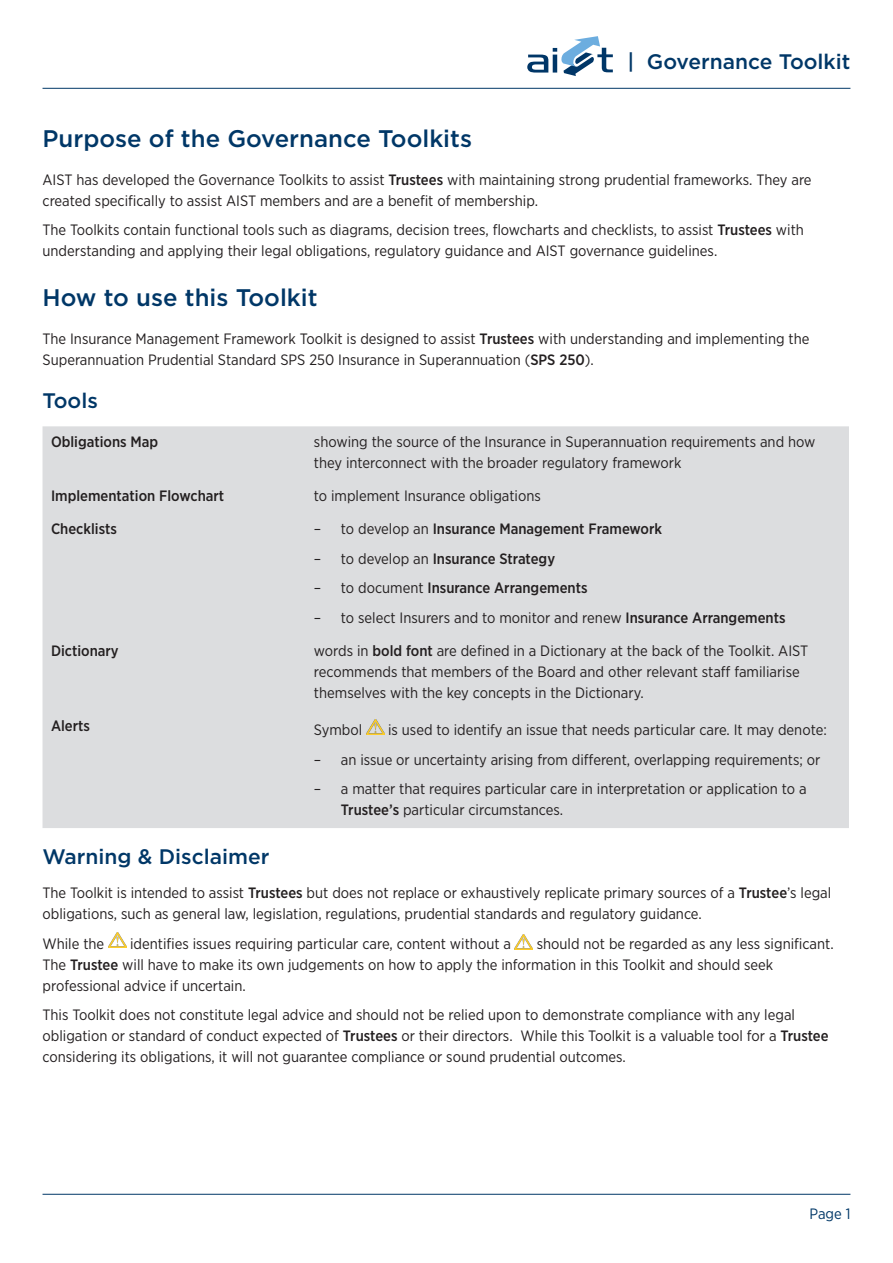
<style>
.page{position:relative;width:893px;height:1263px;background:#fff}
.page>*{position:absolute;margin:0;border:0;box-sizing:border-box;transform-origin:0 0}
.Section_Heading{font:500 24px "Gotham";color:#003767}
.t1{font:500 21px "Gotham";color:#003767}
.Body_Copy{font:15px/21px "Gotham Narrow";color:#231f20}
.Body_Copy-2{font:500 15px "Gotham Narrow";color:#231f20}
.Body_Copy-3{font:15px "Gotham Narrow";color:#003767}
.s1{font-weight:500}
.s2{font-weight:400}
</style>
<div class="page">
<hr style="left:43px;top:1194px;width:807px;height:1px;background:#003767">
<hr style="left:43px;top:88px;width:807px;height:1px;background:#003767">
<svg style="left:527px;top:36px;width:86px;height:40px"></svg>
<div style="left:43px;top:426px;width:806px;height:402px;background:#dcdddf"></div>
<img style="left:366px;top:719px;width:18px;height:15px">
<img style="left:108px;top:933px;width:18px;height:14px">
<img style="left:515px;top:935px;width:18px;height:14px">
<h2 class="t1" style="left:627px;top:48px;width:225px">| Governance Toolkit</h2>
<p class="Section_Heading" style="left:43px;top:123px;width:431px">Purpose of the Governance Toolkits</p>
<p class="Body_Copy" style="left:43px;top:169px;width:771px">AIST has developed the Governance Toolkits to assist <span class="s1">Trustees</span> with maintaining strong prudential frameworks. They are created specifically to assist AIST members and are a benefit of membership.</p>
<p class="Body_Copy" style="left:43px;top:219px;width:763px">The Toolkits contain functional tools such as diagrams, decision trees, flowcharts and checklists, to assist <span class="s1">Trustees</span> with understanding and applying their legal obligations, regulatory guidance and AIST governance guidelines.</p>
<p class="Section_Heading" style="left:43px;top:282px;width:277px">How to use this Toolkit</p>
<p class="Body_Copy" style="left:43px;top:328px;width:768px">The Insurance Management Framework Toolkit is designed to assist <span class="s1">Trustees</span> with understanding and implementing the<br>Superannuation Prudential Standard SPS 250 Insurance in Superannuation (<span class="s1">SPS 250</span>).</p>
<h2 class="t1" style="left:43px;top:386px;width:57px">Tools</h2>
<p class="Body_Copy-2" style="left:51px;top:432px;width:109px">Obligations Map</p>
<p class="Body_Copy" style="left:314px;top:431px;width:503px">showing the source of the Insurance in Superannuation requirements and how they interconnect with the broader regulatory framework</p>
<p class="Body_Copy-2" style="left:51px;top:486px;width:175px">Implementation Flowchart</p>
<p class="Body_Copy" style="left:314px;top:485px;width:228px">to implement Insurance obligations</p>
<p class="Body_Copy-2" style="left:51px;top:520px;width:67px">Checklists</p>
<p class="Body_Copy-2" style="left:314px;top:520px;width:350px"><span class="s2">– to develop an</span> Insurance Management Framework</p>
<p class="Body_Copy-2" style="left:314px;top:549px;width:243px"><span class="s2">– to develop an</span> Insurance Strategy</p>
<p class="Body_Copy-2" style="left:314px;top:579px;width:275px"><span class="s2">– to document</span> Insurance Arrangements</p>
<p class="Body_Copy" style="left:314px;top:607px;width:473px">– to select Insurers and to monitor and renew <span class="s1">Insurance Arrangements</span></p>
<p class="Body_Copy-2" style="left:51px;top:641px;width:69px">Dictionary</p>
<p class="Body_Copy" style="left:314px;top:640px;width:496px">words in <span class="s1">bold font</span> are defined in a Dictionary at the back of the Toolkit. AIST recommends that members of the Board and other relevant staff familiarise themselves with the key concepts in the Dictionary.</p>
<p class="Body_Copy-2" style="left:51px;top:717px;width:41px">Alerts</p>
<p class="Body_Copy" style="left:314px;top:719px;width:50px">Symbol</p>
<p class="Body_Copy" style="left:388px;top:719px;width:440px">is used to identify an issue that needs particular care. It may denote:</p>
<p class="Body_Copy" style="left:314px;top:749px;width:508px">– an issue or uncertainty arising from different, overlapping requirements; or</p>
<p class="Body_Copy" style="left:341px;top:778px;width:467px;text-indent:-27px">– a matter that requires particular care in interpretation or application to a<br><span class="s1">Trustee’s</span> particular circumstances.</p>
<h2 class="t1" style="left:43px;top:843px;width:228px">Warning &amp; Disclaimer</h2>
<p class="Body_Copy" style="left:43px;top:882px;width:790px">The Toolkit is intended to assist <span class="s1">Trustees</span> but does not replace or exhaustively replicate primary sources of a <span class="s1">Trustee</span>’s legal obligations, such as general law, legislation, regulations, prudential standards and regulatory guidance.</p>
<p class="Body_Copy" style="left:43px;top:932px;width:63px">While the</p>
<p class="Body_Copy" style="left:130px;top:932px;width:382px">identifies issues requiring particular care, content without a</p>
<p class="Body_Copy" style="left:43px;top:932px;width:793px;text-indent:494px">should not be regarded as any less significant.<br>The <span class="s1">Trustee</span> will have to make its own judgements on how to apply the information in this Toolkit and should seek professional advice if uncertain.</p>
<p class="Body_Copy" style="left:43px;top:1004px;width:788px">This Toolkit does not constitute legal advice and should not be relied upon to demonstrate compliance with any legal obligation or standard of conduct expected of <span class="s1">Trustees</span> or their directors. While this Toolkit is a valuable tool for a <span class="s1">Trustee </span>considering its obligations, it will not guarantee compliance or sound prudential outcomes.</p>
<p class="Body_Copy-3" style="left:809px;top:1204px;width:42px">Page 1</p>
</div>
